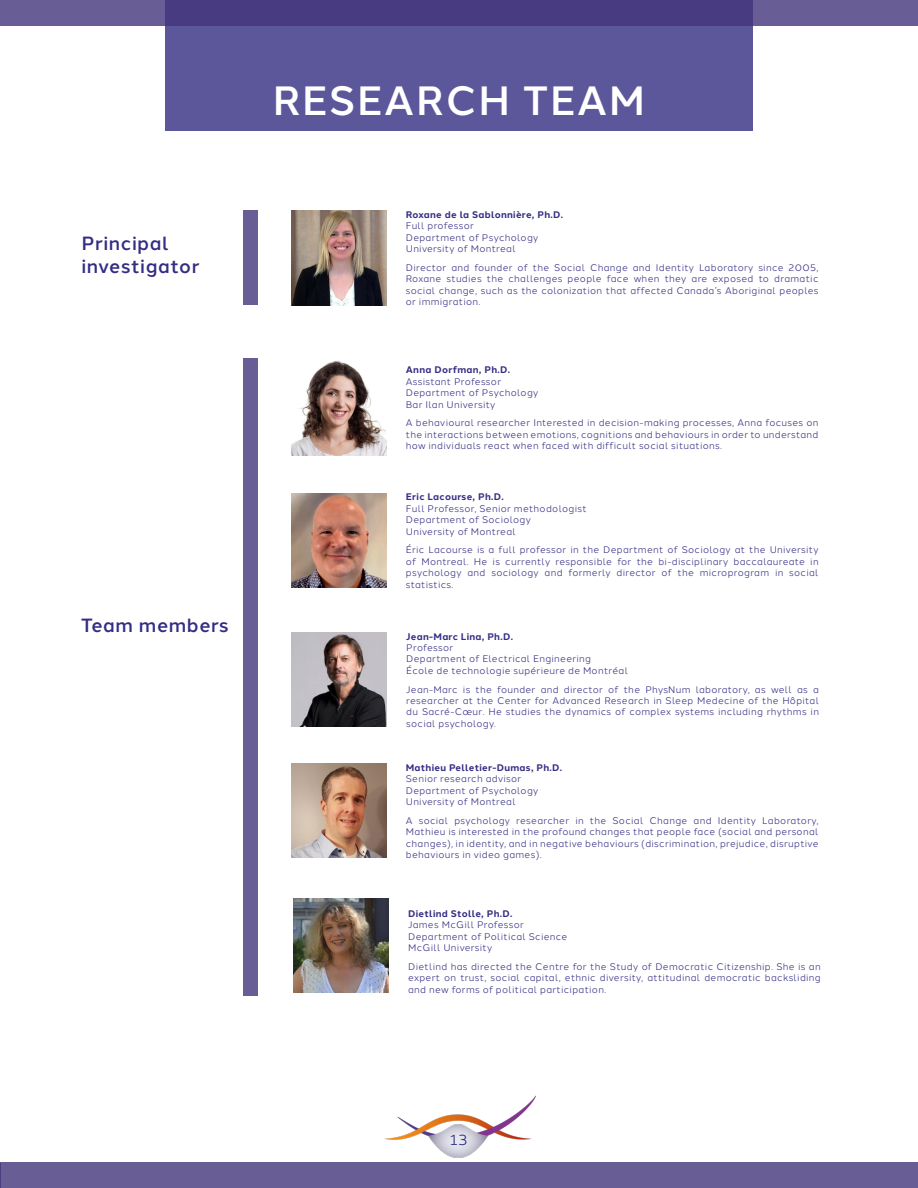
<style>
.page{position:relative;width:918px;height:1188px;background:#fff}
.page>*{position:absolute;margin:0;border:0;box-sizing:border-box;transform-origin:0 0}
.t1{font:500 40.8px "Halcom";letter-spacing:.04em;color:#fff}
.t2{font:500 19.05px/23px "Halcom";letter-spacing:.03em;color:#342d83}
.t3{font:15px "Halcom";color:#342d83}
.t4{font:9.6px/11.4px "Halcom";letter-spacing:.03em;color:#342d83}
.t5{font:700 9.6px "Halcom";letter-spacing:.03em;color:#342d83}
</style>
<div class="page">
<img style="left:384px;top:1095px;width:152px;height:63px">
<div style="left:165px;top:0;width:588px;height:130px;background:#5c579b"></div>
<div style="left:244px;top:211px;width:14px;height:94px;background:#695d95"></div>
<div style="left:244px;top:358px;width:14px;height:638px;background:#695d95"></div>
<div style="left:0;top:1162px;width:918px;height:26px;background:#695d95"></div>
<svg style="left:0;top:0;width:918px;height:26px;background:#534788"></svg>
<img style="left:291px;top:211px;width:95px;height:94px">
<img style="left:292px;top:632px;width:95px;height:95px">
<img style="left:291px;top:361px;width:95px;height:94px">
<img style="left:294px;top:898px;width:94px;height:95px">
<img style="left:291px;top:763px;width:95px;height:95px">
<img style="left:292px;top:493px;width:94px;height:95px">
<h2 class="t2" style="left:81px;top:230px;width:120px">Principal investigator</h2>
<h2 class="t2" style="left:81px;top:613px;width:149px">Team members</h2>
<h1 class="t1" style="left:272px;top:68px;width:375px">RESEARCH TEAM</h1>
<p class="t5" style="left:406px;top:207px;width:159px">Roxane de la Sablonnière, Ph.D.</p>
<p class="t4" style="left:406px;top:219px;width:134px">Full professor<br>Department of Psychology<br>University of Montreal</p>
<p class="t4" style="left:406px;top:261px;width:414px;text-align:justify">Director and founder of the Social Change and Identity Laboratory since 2005, Roxane studies the challenges people face when they are exposed to dramatic social change, such as the colonization that affected Canada’s Aboriginal peoples or immigration.</p>
<p class="t5" style="left:406px;top:362px;width:106px">Anna Dorfman, Ph.D.</p>
<p class="t4" style="left:406px;top:375px;width:134px">Assistant Professor<br>Department of Psychology<br>Bar Ilan University</p>
<p class="t4" style="left:406px;top:416px;width:414px;text-align:justify">A behavioural researcher Interested in decision-making processes, Anna focuses on the interactions between emotions, cognitions and behaviours in order to understand how individuals react when faced with difficult social situations.</p>
<p class="t5" style="left:406px;top:489px;width:99px">Eric Lacourse, Ph.D.</p>
<p class="t4" style="left:406px;top:502px;width:182px">Full Professor, Senior methodologist<br>Department of Sociology<br>University of Montreal</p>
<p class="t4" style="left:406px;top:543px;width:414px;text-align:justify">Éric Lacourse is a full professor in the Department of Sociology at the University of Montreal. He is currently responsible for the bi-disciplinary baccalaureate in psychology and sociology and formerly director of the microprogram in social statistics.</p>
<p class="t5" style="left:406px;top:628px;width:108px">Jean-Marc Lina, Ph.D.</p>
<p class="t4" style="left:406px;top:641px;width:223px">Professor<br>Department of Electrical Engineering<br>École de technologie supérieure de Montréal</p>
<p class="t4" style="left:406px;top:683px;width:414px;text-align:justify">Jean-Marc is the founder and director of the PhysNum laboratory, as well as a researcher at the Center for Advanced Research in Sleep Medecine of the Hôpital du Sacré-Cœur. He studies the dynamics of complex systems including rhythms in social psychology.</p>
<p class="t5" style="left:406px;top:760px;width:158px">Mathieu Pelletier-Dumas, Ph.D.</p>
<p class="t4" style="left:406px;top:772px;width:134px">Senior research advisor<br>Department of Psychology<br>University of Montreal</p>
<p class="t4" style="left:406px;top:814px;width:414px;text-align:justify">A social psychology researcher in the Social Change and Identity Laboratory, Mathieu is interested in the profound changes that people face (social and personal changes), in identity, and in negative behaviours (discrimination, prejudice, disruptive behaviours in video games).</p>
<p class="t5" style="left:408px;top:906px;width:106px">Dietlind Stolle, Ph.D.</p>
<p class="t4" style="left:408px;top:918px;width:161px">James McGill Professor<br>Department of Political Science<br>McGill University</p>
<p class="t4" style="left:408px;top:960px;width:414px;text-align:justify">Dietlind has directed the Centre for the Study of Democratic Citizenship. She is an expert on trust, social capital, ethnic diversity, attitudinal democratic backsliding and new forms of political participation.</p>
<h3 class="t3" style="left:450px;top:1128px;width:19px">13</h3>
</div>
